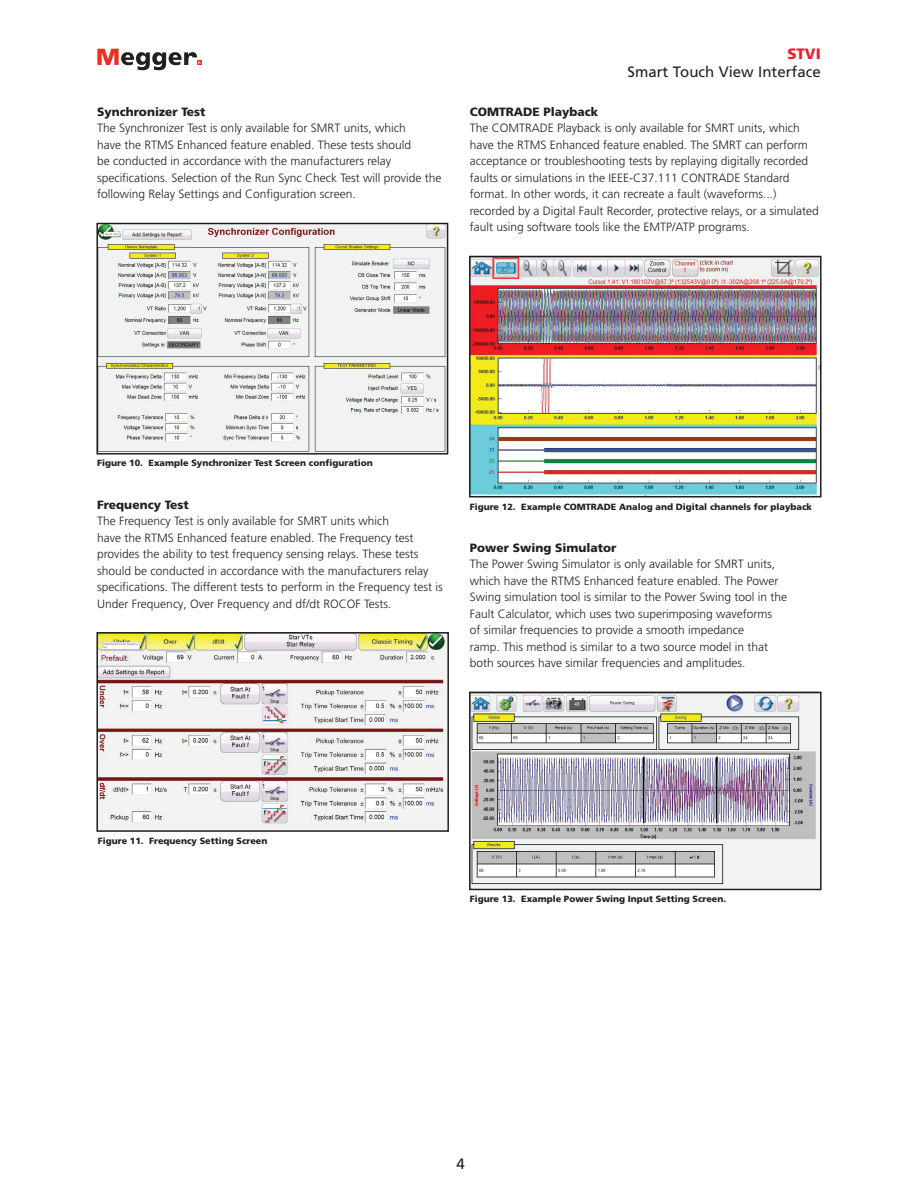
<style>
.page{position:relative;width:918px;height:1188px;background:#fff}
.page>*{position:absolute;margin:0;border:0;box-sizing:border-box;transform-origin:0 0}
.t1{font:15px "Frutiger LT Pro";color:#231f20}
.t2{font:900 15px "Frutiger LT Pro";color:#ee1b2c}
.t3{font:300 12px/16.5px "Frutiger LT Pro";color:#231f20}
.t4{font:900 12px "Frutiger LT Pro";color:#231f20}
.t5{font:900 9px "Frutiger LT Pro";color:#231f20}
</style>
<div class="page">
<svg style="left:97px;top:49px;width:104px;height:21px"></svg>
<img style="left:99px;top:226px;width:346px;height:226px">
<div style="left:96px;top:223px;width:352px;height:232px;border:2px solid #231f20"></div>
<img style="left:99px;top:635px;width:347px;height:194px">
<div style="left:96px;top:632px;width:353px;height:200px;border:2px solid #231f20"></div>
<img style="left:472px;top:259px;width:347px;height:236px">
<div style="left:469px;top:256px;width:353px;height:242px;border:2px solid #231f20"></div>
<img style="left:472px;top:695px;width:347px;height:192px">
<div style="left:469px;top:692px;width:353px;height:198px;border:2px solid #231f20"></div>
<p class="t4" style="left:97px;top:105px;width:110px">Synchronizer Test</p>
<p class="t3" style="left:97px;top:120px;width:346px">The Synchronizer Test is only available for SMRT units, which<br>have the RTMS Enhanced feature enabled. These tests should<br>be conducted in accordance with the manufacturers relay specifications. Selection of the Run Sync Check Test will provide the following Relay Settings and Configuration screen.</p>
<p class="t2" style="left:787px;top:45px;width:35px">STVI</p>
<p class="t1" style="left:628px;top:63px;width:195px">Smart Touch View Interface</p>
<p class="t4" style="left:470px;top:105px;width:130px">COMTRADE Playback</p>
<p class="t3" style="left:470px;top:120px;width:351px">The COMTRADE Playback is only available for SMRT units, which have the RTMS Enhanced feature enabled. The SMRT can perform acceptance or troubleshooting tests by replaying digitally recorded faults or simulations in the IEEE-C37.111 CONTRADE Standard format. In other words, it can recreate a fault (waveforms...) recorded by a Digital Fault Recorder, protective relays, or a simulated fault using software tools like the EMTP/ATP programs.</p>
<p class="t5" style="left:97px;top:457px;width:277px">Figure 10. Example Synchronizer Test Screen configuration</p>
<p class="t4" style="left:97px;top:497px;width:93px">Frequency Test</p>
<p class="t3" style="left:97px;top:513px;width:347px">The Frequency Test is only available for SMRT units which<br>have the RTMS Enhanced feature enabled. The Frequency test provides the ability to test frequency sensing relays. These tests should be conducted in accordance with the manufacturers relay specifications. The different tests to perform in the Frequency test is Under Frequency, Over Frequency and df/dt ROCOF Tests.</p>
<p class="t5" style="left:470px;top:502px;width:344px">Figure 12. Example COMTRADE Analog and Digital channels for playback</p>
<p class="t4" style="left:470px;top:540px;width:148px">Power Swing Simulator</p>
<p class="t3" style="left:470px;top:556px;width:319px">The Power Swing Simulator is only available for SMRT units, which have the RTMS Enhanced feature enabled. The Power Swing simulation tool is similar to the Power Swing tool in the Fault Calculator, which uses two superimposing waveforms<br>of similar frequencies to provide a smooth impedance<br>ramp. This method is similar to a two source model in that both sources have similar frequencies and amplitudes.</p>
<p class="t5" style="left:98px;top:836px;width:171px">Figure 11. Frequency Setting Screen</p>
<p class="t5" style="left:470px;top:894px;width:258px">Figure 13. Example Power Swing Input Setting Screen.</p>
<p class="t1" style="left:456px;top:1155px;width:10px">4</p>
</div>
